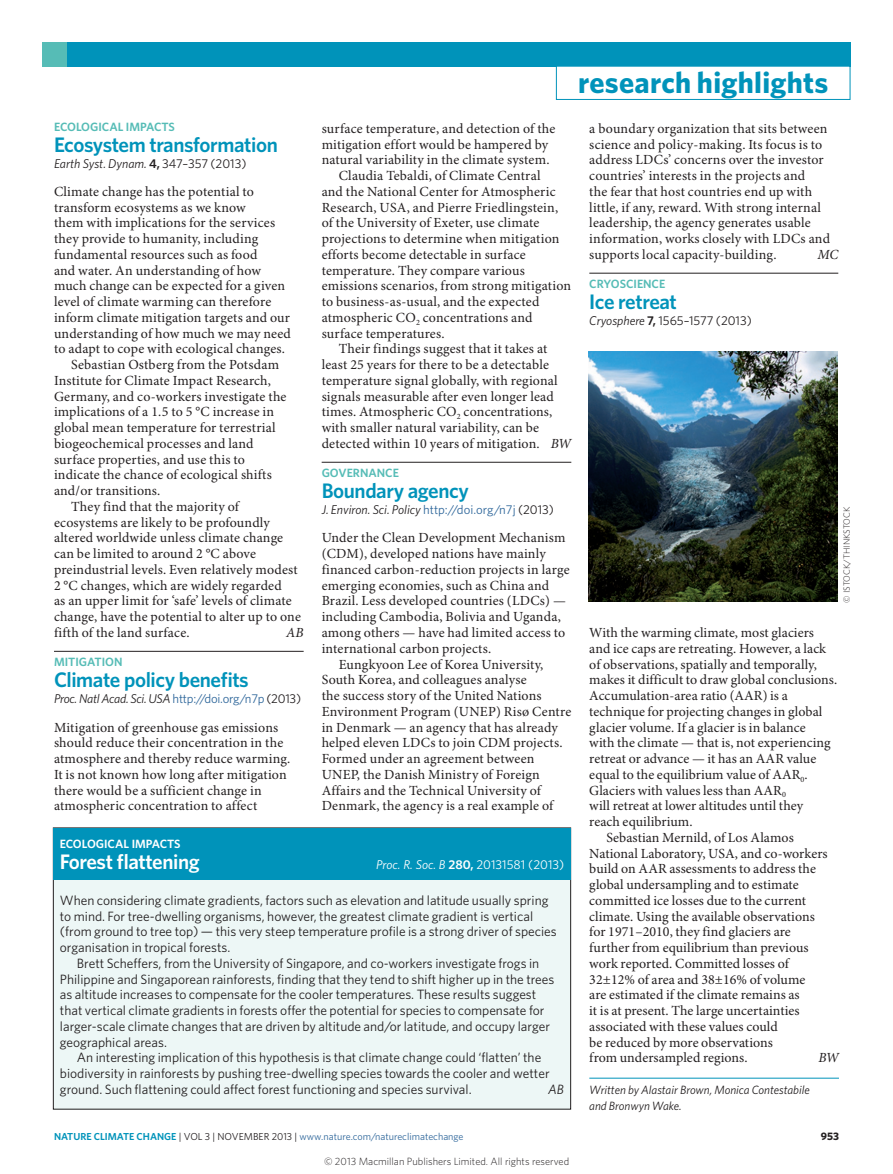
<style>
.page{position:relative;width:893px;height:1174px;background:#fff}
.page>*{position:absolute;margin:0;border:0;box-sizing:border-box;transform-origin:0 0}
.t1{font:700 30px "Whitney";letter-spacing:.01em;color:#0093ba}
.Title{font:600 21px "Whitney";letter-spacing:-.02em;color:#0093ba}
.RH_box_title{font:600 21px "Whitney";letter-spacing:-.02em;color:#fff}
.Body_text{font:13.95px/15.8px "Minion Pro";letter-spacing:.01em;color:#231f20}
.Body_first{font:13.95px/15.8px "Minion Pro";letter-spacing:.01em;color:#231f20}
.Body_text-2{font:italic 13.95px "Minion Pro";color:#231f20}
.Box_body_text{font:13.5px/15.8px "Whitney";color:#231f20}
.Box_body_first{font:13.5px/15.8px "Whitney";color:#231f20}
.Box_body_text-2{font:italic 13.5px "Whitney";color:#231f20}
.Journal_DOI_ref{font:italic 12.75px "Whitney";letter-spacing:-.005em;color:#231f20}
.RH_box_title-2{font:12.75px "Whitney";color:#fff}
.Journal_DOI_ref-2{font:12.75px "Whitney";color:#231f20}
.Author_information{font:italic 12px/15.8px "Whitney";color:#231f20}
.Subject_w_rule{font:600 12px "Whitney";color:#56bcb6}
.Subject{font:600 12px "Whitney";letter-spacing:-.005em;color:#56bcb6}
.Subject-2{font:600 12px "Whitney";letter-spacing:-.005em;color:#fff}
.t2{font:700 10.8px "Whitney";color:#231f20}
.t3{font:300 10.5px "Whitney";color:#231f20}
.t4{font:10.2px "Whitney";color:#2f679b}
.Picture_credit{font:300 9px "Whitney";color:#231f20}
.s1{font-weight:600;font-style:normal}
.s2{font-style:normal}
.s3{font-style:normal;color:#2f679b}
.s4{font-style:italic}
.s5{font-weight:600}
.s6{font-weight:600;color:#0093ba}
.s7{color:#231f20}
</style>
<div class="page">
<div style="left:43px;top:43px;width:807px;height:24px;background:#0093ba"></div>
<div style="left:43px;top:43px;width:24px;height:24px;background:#56bcb6"></div>
<div style="left:556px;top:66px;width:294px;height:34px;border:1px solid #0093ba"></div>
<hr style="left:54px;top:651px;width:250px;height:1px;background:#231f20">
<hr style="left:322px;top:462px;width:249px;height:1px;background:#231f20">
<hr style="left:589px;top:273px;width:249px;height:1px;background:#231f20">
<hr style="left:589px;top:1078px;width:250px;height:1px;background:#0093ba">
<img style="left:589px;top:352px;width:248px;height:249px">
<div style="left:53px;top:828px;width:518px;height:281px;background:#edf7f6"></div>
<div style="left:53px;top:828px;width:518px;height:51px;background:#0093ba"></div>
<p class="t1" style="left:578px;top:62px;width:252px">research highlights</p>
<p class="Subject" style="left:54px;top:119px;width:122px">ECOLOGICAL IMPACTS</p>
<p class="Title" style="left:54px;top:131px;width:225px">Ecosystem transformation</p>
<p class="Journal_DOI_ref" style="left:54px;top:155px;width:194px">Earth Syst. Dynam. <span class="s1">4,</span> <span class="s2">347–357 (2013)</span></p>
<p class="Body_first" style="left:54px;top:184px;width:238px">Climate change has the potential to transform ecosystems as we know<br>them with implications for the services they provide to humanity, including fundamental resources such as food<br>and water. An understanding of how much change can be expected for a given level of climate warming can therefore inform climate mitigation targets and our understanding of how much we may need to adapt to cope with ecological changes.</p>
<p class="Body_text" style="left:54px;top:357px;width:234px;text-indent:17px">Sebastian Ostberg from the Potsdam Institute for Climate Impact Research, Germany, and co-workers investigate the implications of a 1.5 to 5 °C increase in global mean temperature for terrestrial biogeochemical processes and land surface properties, and use this to indicate the chance of ecological shifts and/or transitions.</p>
<p class="Body_text" style="left:54px;top:499px;width:248px;text-indent:17px">They find that the majority of ecosystems are likely to be profoundly altered worldwide unless climate change can be limited to around 2 °C above preindustrial levels. Even relatively modest 2 °C changes, which are widely regarded<br>as an upper limit for ‘safe’ levels of climate change, have the potential to alter up to one fifth of the land surface.</p>
<p class="Body_text-2" style="left:286px;top:624px;width:19px">AB</p>
<p class="Subject_w_rule" style="left:54px;top:654px;width:70px">MITIGATION</p>
<p class="Title" style="left:54px;top:666px;width:196px">Climate policy benefits</p>
<p class="Journal_DOI_ref" style="left:54px;top:690px;width:249px">Proc. Natl Acad. Sci. USA <span class="s3">http://doi.org/n7p</span> <span class="s2">(2013)</span></p>
<p class="Body_first" style="left:54px;top:719px;width:238px">Mitigation of greenhouse gas emissions should reduce their concentration in the atmosphere and thereby reduce warming.<br>It is not known how long after mitigation there would be a sufficient change in atmospheric concentration to affect</p>
<p class="Body_first" style="left:322px;top:121px;width:235px">surface temperature, and detection of the mitigation effort would be hampered by natural variability in the climate system.</p>
<p class="Body_text" style="left:322px;top:168px;width:251px;text-indent:17px">Claudia Tebaldi, of Climate Central<br>and the National Center for Atmospheric Research, USA, and Pierre Friedlingstein, of the University of Exeter, use climate projections to determine when mitigation efforts become detectable in surface temperature. They compare various emissions scenarios, from strong mitigation to business-as-usual, and the expected atmospheric CO<sub>2</sub> concentrations and surface temperatures.</p>
<p class="Body_text" style="left:322px;top:341px;width:251px;text-indent:17px">Their findings suggest that it takes at least 25 years for there to be a detectable temperature signal globally, with regional signals measurable after even longer lead times. Atmospheric CO<sub>2</sub> concentrations, with smaller natural variability, can be detected within 10 years of mitigation. <span class="s4">BW</span></p>
<p class="Subject_w_rule" style="left:322px;top:465px;width:79px">GOVERNANCE</p>
<p class="Title" style="left:322px;top:477px;width:149px">Boundary agency</p>
<p class="Journal_DOI_ref" style="left:322px;top:501px;width:234px">J. Environ. Sci. Policy <span class="s3">http://doi.org/n7j</span> <span class="s2">(2013)</span></p>
<p class="Body_first" style="left:322px;top:530px;width:249px">Under the Clean Development Mechanism (CDM), developed nations have mainly financed carbon-reduction projects in large emerging economies, such as China and Brazil. Less developed countries (LDCs) — including Cambodia, Bolivia and Uganda, among others — have had limited access to international carbon projects.</p>
<p class="Body_text" style="left:322px;top:656px;width:251px;text-indent:17px">Eungkyoon Lee of Korea University, South Korea, and colleagues analyse<br>the success story of the United Nations Environment Program (UNEP) Risø Centre in Denmark — an agency that has already helped eleven LDCs to join CDM projects.<br>Formed under an agreement between UNEP, the Danish Ministry of Foreign Affairs and the Technical University of Denmark, the agency is a real example of</p>
<p class="Subject-2" style="left:60px;top:836px;width:122px">ECOLOGICAL IMPACTS</p>
<p class="RH_box_title" style="left:60px;top:848px;width:141px">Forest flattening</p>
<p class="RH_box_title-2" style="left:376px;top:856px;width:189px"><span class="s4">Proc. R. Soc. B</span> <span class="s5">280,</span> 20131581 (2013)</p>
<p class="Box_body_first" style="left:60px;top:892px;width:498px">When considering climate gradients, factors such as elevation and latitude usually spring to mind. For tree-dwelling organisms, however, the greatest climate gradient is vertical (from ground to tree top) — this very steep temperature profile is a strong driver of species organisation in tropical forests.</p>
<p class="Box_body_text" style="left:60px;top:955px;width:496px;text-indent:17px">Brett Scheffers, from the University of Singapore, and co-workers investigate frogs in Philippine and Singaporean rainforests, finding that they tend to shift higher up in the trees as altitude increases to compensate for the cooler temperatures. These results suggest that vertical climate gradients in forests offer the potential for species to compensate for larger-scale climate changes that are driven by altitude and/or latitude, and occupy larger geographical areas.</p>
<p class="Box_body_text" style="left:60px;top:1049px;width:491px;text-indent:17px">An interesting implication of this hypothesis is that climate change could ‘flatten’ the biodiversity in rainforests by pushing tree-dwelling species towards the cooler and wetter ground. Such flattening could affect forest functioning and species survival.</p>
<p class="Box_body_text-2" style="left:548px;top:1080px;width:17px">AB</p>
<p class="Body_text" style="left:589px;top:121px;width:242px">a boundary organization that sits between science and policy-making. Its focus is to address LDCs’ concerns over the investor countries’ interests in the projects and<br>the fear that host countries end up with little, if any, reward. With strong internal leadership, the agency generates usable information, works closely with LDCs and supports local capacity-building.</p>
<p class="Body_text-2" style="left:817px;top:246px;width:22px">MC</p>
<p class="Subject_w_rule" style="left:589px;top:276px;width:78px">CRYOSCIENCE</p>
<p class="Title" style="left:589px;top:288px;width:89px">Ice retreat</p>
<p class="Journal_DOI_ref-2" style="left:589px;top:312px;width:164px"><span class="s4">Cryosphere</span> <span class="s5">7,</span> 1565–1577 (2013)</p>
<p class="Picture_credit" style="left:841px;top:602px;width:98px;rotate:-90deg">© ISTOCK/THINKSTOCK</p>
<p class="Body_first" style="left:589px;top:625px;width:249px">With the warming climate, most glaciers and ice caps are retreating. However, a lack of observations, spatially and temporally, makes it difficult to draw global conclusions.<br>Accumulation-area ratio (AAR) is a technique for projecting changes in global glacier volume. If a glacier is in balance<br>with the climate — that is, not experiencing retreat or advance — it has an AAR value equal to the equilibrium value of AAR<sub>0</sub>.<br>Glaciers with values less than AAR<sub>0<br></sub>will retreat at lower altitudes until they reach equilibrium.</p>
<p class="Body_text" style="left:589px;top:830px;width:240px;text-indent:17px">Sebastian Mernild, of Los Alamos National Laboratory, USA, and co-workers build on AAR assessments to address the global undersampling and to estimate committed ice losses due to the current climate. Using the available observations for 1971–2010, they find glaciers are further from equilibrium than previous work reported. Committed losses of 32±12% of area and 38±16% of volume<br>are estimated if the climate remains as<br>it is at present. The large uncertainties associated with these values could<br>be reduced by more observations<br>from undersampled regions.</p>
<p class="Body_text-2" style="left:818px;top:1049px;width:22px">BW</p>
<p class="Author_information" style="left:589px;top:1081px;width:222px">Written by Alastair Brown, Monica Contestabile and Bronwyn Wake.</p>
<p class="t4" style="left:54px;top:1129px;width:411px"><span class="s6">NATURE CLIMATE CHANGE</span> <span class="s7">| VOL 3 | NOVEMBER 2013 |</span> www.nature.com/natureclimatechange</p>
<p class="t2" style="left:821px;top:1129px;width:20px">953</p>
<p class="t3" style="left:324px;top:1154px;width:247px">© 2013 Macmillan Publishers Limited. All rights reserved</p>
</div>
